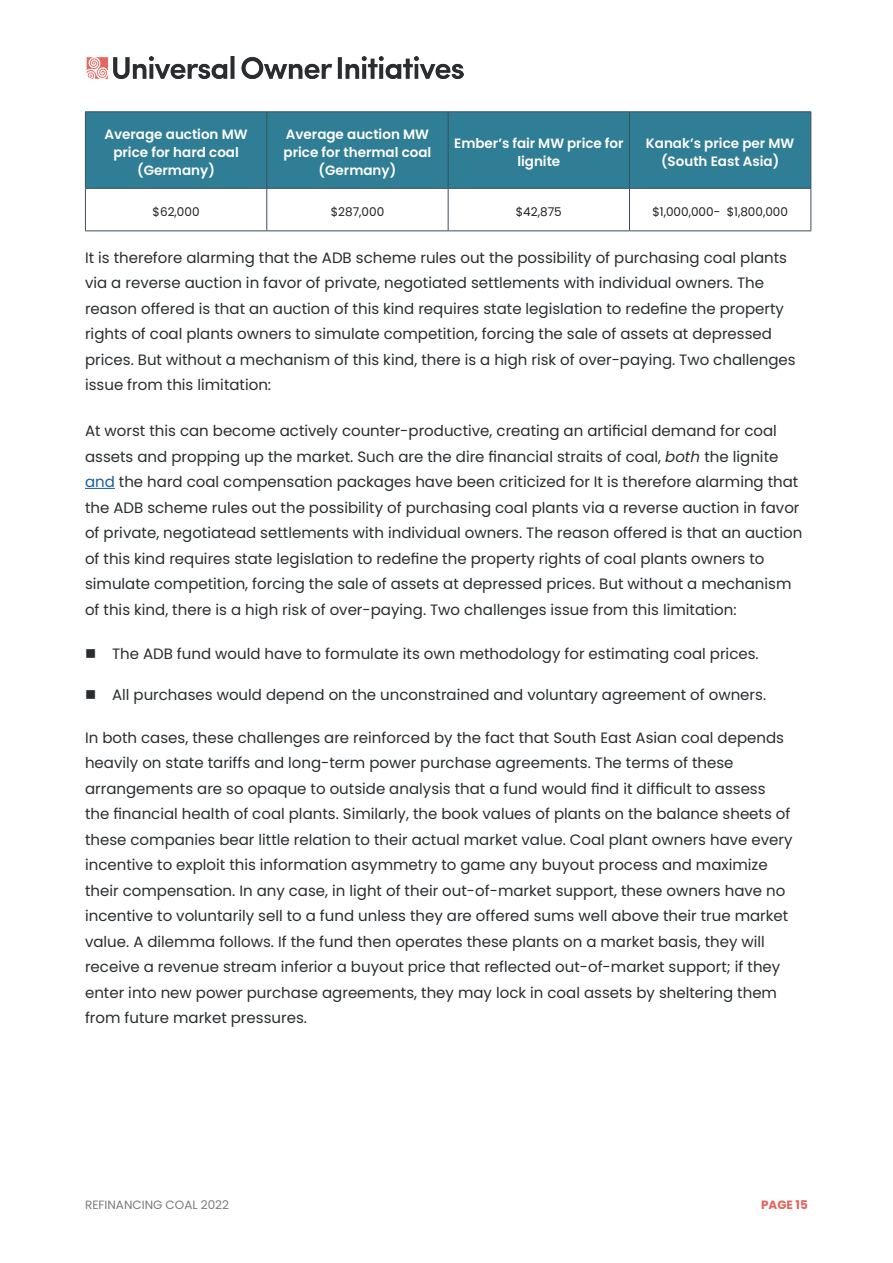
<style>
.page{position:relative;width:893px;height:1263px;background:#fff}
.page>*{position:absolute;margin:0;border:0;box-sizing:border-box;transform-origin:0 0}
.t1{font:15px/25.5px "Poppins";color:#292d2f}
.t2{font:600 13.5px/18px "Poppins";color:#fff;text-align:center}
.t3{font:12px "Poppins";color:#231f20}
.t4{font:12px "Poppins";color:#797c7d}
.t5{font:700 12px "Poppins";color:#e2655f}
.s1{font-style:italic}
.s2{color:#175d9e}
</style>
<div class="page">
<img style="left:86px;top:56px;width:378px;height:23px">
<hr style="left:85px;top:488px;width:30px;height:1px;background:#175d9e">
<div style="left:86px;top:112px;width:724px;height:76px;background:#307e95"></div>
<hr style="left:85px;top:111px;width:182px;height:1px;background:#3a4f5b">
<hr style="left:85px;top:112px;width:1px;height:76px;background:#3a4f5b">
<hr style="left:267px;top:111px;width:181px;height:1px;background:#3a4f5b">
<hr style="left:266px;top:112px;width:1px;height:76px;background:#3a4f5b">
<hr style="left:448px;top:111px;width:181px;height:1px;background:#3a4f5b">
<hr style="left:448px;top:112px;width:1px;height:76px;background:#3a4f5b">
<hr style="left:629px;top:111px;width:182px;height:1px;background:#3a4f5b">
<hr style="left:629px;top:112px;width:1px;height:76px;background:#3a4f5b">
<hr style="left:810px;top:112px;width:1px;height:76px;background:#3a4f5b">
<hr style="left:85px;top:188px;width:182px;height:1px;background:#3a4f5b">
<hr style="left:85px;top:189px;width:1px;height:41px;background:#3a4f5b">
<hr style="left:267px;top:188px;width:181px;height:1px;background:#3a4f5b">
<hr style="left:266px;top:189px;width:1px;height:41px;background:#3a4f5b">
<hr style="left:448px;top:188px;width:181px;height:1px;background:#3a4f5b">
<hr style="left:448px;top:189px;width:1px;height:41px;background:#3a4f5b">
<hr style="left:629px;top:188px;width:182px;height:1px;background:#3a4f5b">
<hr style="left:629px;top:189px;width:1px;height:41px;background:#3a4f5b">
<hr style="left:810px;top:189px;width:1px;height:41px;background:#3a4f5b">
<hr style="left:85px;top:230px;width:182px;height:1px;background:#3a4f5b">
<hr style="left:267px;top:230px;width:181px;height:1px;background:#3a4f5b">
<hr style="left:448px;top:230px;width:181px;height:1px;background:#3a4f5b">
<hr style="left:629px;top:230px;width:182px;height:1px;background:#3a4f5b">
<p class="t2" style="left:104px;top:125px;width:145px">Average auction MW price for hard coal (Germany)</p>
<p class="t2" style="left:284px;top:125px;width:149px">Average auction MW price for thermal coal (Germany)</p>
<p class="t2" style="left:454px;top:134px;width:171px">Ember’s fair MW price for lignite</p>
<p class="t2" style="left:646px;top:134px;width:150px">Kanak’s price per MW (South East Asia)</p>
<p class="t3" style="left:153px;top:205px;width:48px">$62,000</p>
<p class="t3" style="left:331px;top:205px;width:55px">$287,000</p>
<p class="t3" style="left:516px;top:205px;width:47px">$42,875</p>
<p class="t3" style="left:652px;top:205px;width:137px">$1,000,000- $1,800,000</p>
<p class="t1" style="left:85px;top:245px;width:712px">It is therefore alarming that the ADB scheme rules out the possibility of purchasing coal plants via a reverse auction in favor of private, negotiated settlements with individual owners. The reason offered is that an auction of this kind requires state legislation to redefine the property rights of coal plants owners to simulate competition, forcing the sale of assets at depressed prices. But without a mechanism of this kind, there is a high risk of over-paying. Two challenges issue from this limitation:</p>
<p class="t1" style="left:85px;top:418px;width:719px">At worst this can become actively counter-productive, creating an artificial demand for coal assets and propping up the market. Such are the dire financial straits of coal, <span class="s1">both</span> the lignite <span class="s2">and</span> the hard coal compensation packages have been criticized for It is therefore alarming that the ADB scheme rules out the possibility of purchasing coal plants via a reverse auction in favor of private, negotiatead settlements with individual owners. The reason offered is that an auction of this kind requires state legislation to redefine the property rights of coal plants owners to simulate competition, forcing the sale of assets at depressed prices. But without a mechanism of this kind, there is a high risk of over-paying. Two challenges issue from this limitation:</p>
<p class="t1" style="left:112px;top:641px;width:648px">The ADB fund would have to formulate its own methodology for estimating coal prices.</p>
<p class="t1" style="left:112px;top:682px;width:656px">All purchases would depend on the unconstrained and voluntary agreement of owners.</p>
<p class="t1" style="left:85px;top:725px;width:709px">In both cases, these challenges are reinforced by the fact that South East Asian coal depends heavily on state tariffs and long-term power purchase agreements. The terms of these arrangements are so opaque to outside analysis that a fund would find it difficult to assess the financial health of coal plants. Similarly, the book values of plants on the balance sheets of these companies bear little relation to their actual market value. Coal plant owners have every incentive to exploit this information asymmetry to game any buyout process and maximize their compensation. In any case, in light of their out-of-market support, these owners have no incentive to voluntarily sell to a fund unless they are offered sums well above their true market value. A dilemma follows. If the fund then operates these plants on a market basis, they will receive a revenue stream inferior a buyout price that reflected out-of-market support; if they enter into new power purchase agreements, they may lock in coal assets by sheltering them from future market pressures.</p>
<p class="t4" style="left:85px;top:1198px;width:146px">REFINANCING COAL 2022</p>
<p class="t5" style="left:761px;top:1198px;width:48px">PAGE 15</p>
</div>
